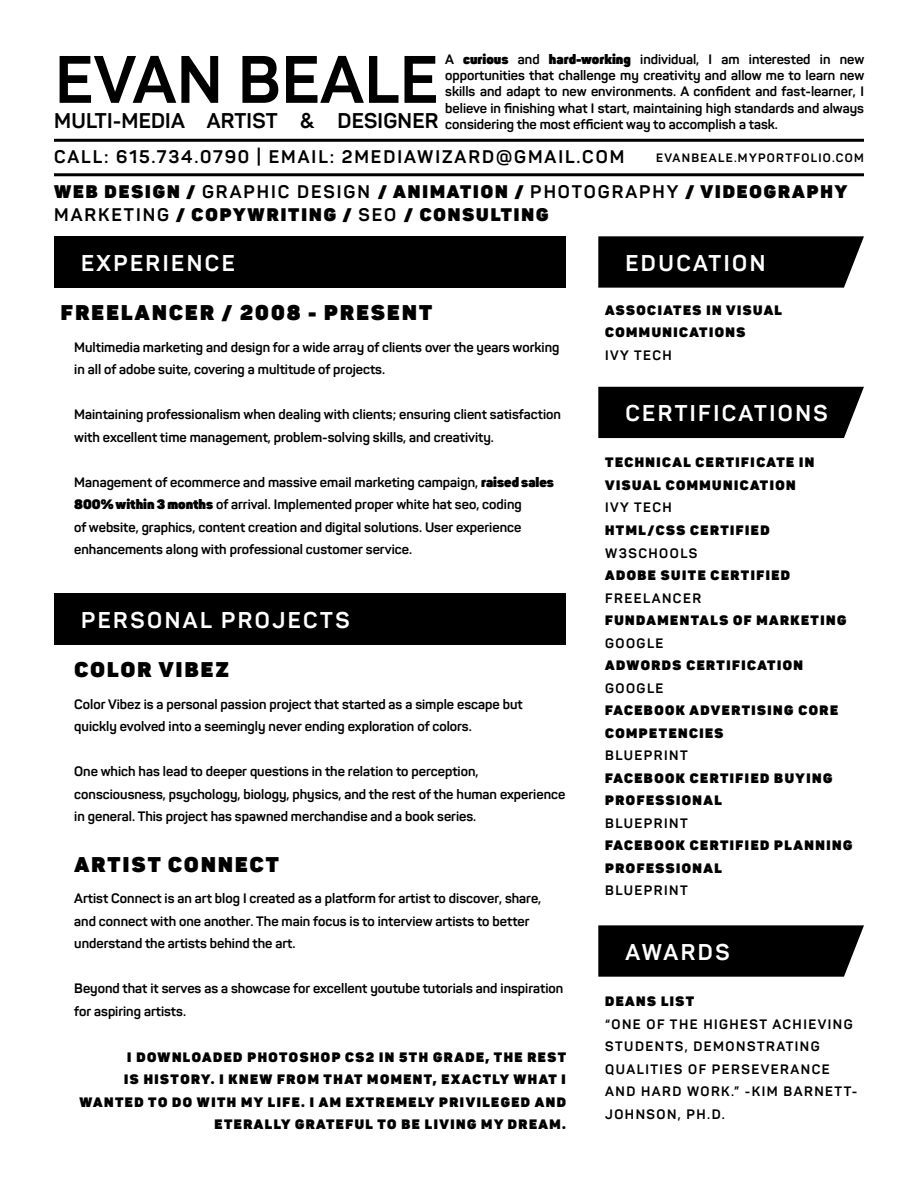
<style>
.page{position:relative;width:918px;height:1188px;background:#fff}
.page>*{position:absolute;margin:0;border:0;box-sizing:border-box;transform-origin:0 0}
.t1{font:700 66px "Sahar";letter-spacing:.01em;color:#000}
.t2{font:700 22.5px "Sahar";letter-spacing:.11em;color:#fff}
.t3{font:800 21px "Sahar";letter-spacing:.11em;color:#000}
.t4{font:700 21px "Sahar";letter-spacing:.01em;color:#000}
.t5{font:800 18px/22.5px "Sahar";letter-spacing:.11em;color:#000}
.t6{font:700 18px "Sahar";letter-spacing:.11em;color:#000}
.t7{font:700 13.5px/22.5px "Sahar";color:#000}
.t8{font:800 13.5px/22.5px "Sahar";letter-spacing:.11em;color:#000}
.t9{font:700 13.5px/22.5px "Sahar";letter-spacing:.11em;color:#000}
.t10{font:700 12px "Sahar";letter-spacing:.11em;color:#000}
.s1{font-weight:800}
.s2{font-weight:700}
</style>
<div class="page">
<svg style="left:598px;top:236px;width:266px;height:52px;background:#0d0d0d"></svg>
<div style="left:598px;top:387px;width:266px;height:51px;background:#000"></div>
<svg style="left:598px;top:925px;width:266px;height:52px;background:#0d0d0d"></svg>
<hr style="left:54px;top:139px;width:810px;height:3px;background:#000">
<hr style="left:54px;top:173px;width:810px;height:3px;background:#000">
<div style="left:54px;top:236px;width:512px;height:52px;background:#000"></div>
<div style="left:54px;top:593px;width:512px;height:52px;background:#000"></div>
<p class="t7" style="left:445px;top:51px;width:421px;line-height:16.2px;text-align:justify">A <span class="s1">curious</span> and <span class="s1">hard-working</span> individual, I am interested in new opportunities that challenge my creativity and allow me to learn new skills and adapt to new environments. A confident and fast-learner, I believe in finishing what I start, maintaining high standards and always considering the most efficient way to accomplish a task.</p>
<h1 class="t1" style="left:55px;top:38px;width:385px">EVAN BEALE</h1>
<h3 class="t4" style="left:54px;top:107px;width:386px">MULTI-MEDIA ARTIST &amp; DESIGNER</h3>
<h3 class="t6" style="left:54px;top:146px;width:572px">CALL: 615.734.0790 | EMAIL: 2MEDIAWIZARD@GMAIL.COM</h3>
<p class="t10" style="left:656px;top:150px;width:209px">EVANBEALE.MYPORTFOLIO.COM</p>
<h3 class="t5" style="left:54px;top:180px;width:795px">WEB DESIGN / <span class="s2">GRAPHIC DESIGN</span> / ANIMATION / <span class="s2">PHOTOGRAPHY</span> / VIDEOGRAPHY<br><span class="s2">MARKETING</span> / COPYWRITING / <span class="s2">SEO</span> / CONSULTING</h3>
<h2 class="t2" style="left:81px;top:249px;width:155px">EXPERIENCE</h2>
<h3 class="t3" style="left:61px;top:299px;width:373px">FREELANCER / 2008 - PRESENT</h3>
<p class="t7" style="left:74px;top:336px;width:487px">Multimedia marketing and design for a wide array of clients over the years working in all of adobe suite, covering a multitude of projects.</p>
<p class="t7" style="left:74px;top:403px;width:488px">Maintaining professionalism when dealing with clients; ensuring client satisfaction with excellent time management, problem-solving skills, and creativity.</p>
<p class="t7" style="left:74px;top:471px;width:481px">Management of ecommerce and massive email marketing campaign, <span class="s1">raised sales 800% within 3 months</span> of arrival. Implemented proper white hat seo, coding<br>of website, graphics, content creation and digital solutions. User experience enhancements along with professional customer service.</p>
<h2 class="t2" style="left:81px;top:606px;width:270px">PERSONAL PROJECTS</h2>
<h3 class="t3" style="left:74px;top:656px;width:156px">COLOR VIBEZ</h3>
<p class="t7" style="left:74px;top:693px;width:450px">Color Vibez is a personal passion project that started as a simple escape but quickly evolved into a seemingly never ending exploration of colors.</p>
<p class="t7" style="left:74px;top:760px;width:493px">One which has lead to deeper questions in the relation to perception, consciousness, psychology, biology, physics, and the rest of the human experience in general. This project has spawned merchandise and a book series.</p>
<h3 class="t3" style="left:74px;top:851px;width:206px">ARTIST CONNECT</h3>
<p class="t7" style="left:74px;top:887px;width:469px">Artist Connect is an art blog I created as a platform for artist to discover, share, and connect with one another. The main focus is to interview artists to better understand the artists behind the art.</p>
<p class="t7" style="left:74px;top:977px;width:491px">Beyond that it serves as a showcase for excellent youtube tutorials and inspiration for aspiring artists.</p>
<p class="t8" style="left:80px;top:1046px;width:488px;text-align:right">I DOWNLOADED PHOTOSHOP CS2 IN 5TH GRADE, THE REST<br>IS HISTORY. I KNEW FROM THAT MOMENT, EXACTLY WHAT I WANTED TO DO WITH MY LIFE. I AM EXTREMELY PRIVILEGED AND ETERALLY GRATEFUL TO BE LIVING MY DREAM.</p>
<h2 class="t2" style="left:625px;top:249px;width:142px">EDUCATION</h2>
<p class="t8" style="left:605px;top:299px;width:178px">ASSOCIATES IN VISUAL<br>COMMUNICATIONS</p>
<p class="t7" style="left:605px;top:344px;width:68px">IVY TECH</p>
<h2 class="t2" style="left:625px;top:399px;width:204px">CERTIFICATIONS</h2>
<p class="t8" style="left:605px;top:451px;width:211px">TECHNICAL CERTIFICATE IN<br>VISUAL COMMUNICATION</p>
<p class="t7" style="left:605px;top:496px;width:68px">IVY TECH</p>
<p class="t8" style="left:605px;top:519px;width:166px">HTML/CSS CERTIFIED</p>
<p class="t9" style="left:605px;top:541px;width:94px">W3SCHOOLS</p>
<p class="t8" style="left:605px;top:564px;width:186px">ADOBE SUITE CERTIFIED</p>
<p class="t9" style="left:605px;top:586px;width:98px">FREELANCER</p>
<p class="t8" style="left:605px;top:609px;width:243px">FUNDAMENTALS OF MARKETING</p>
<p class="t7" style="left:605px;top:631px;width:60px">GOOGLE</p>
<p class="t8" style="left:605px;top:654px;width:199px">ADWORDS CERTIFICATION</p>
<p class="t7" style="left:605px;top:676px;width:60px">GOOGLE</p>
<p class="t8" style="left:605px;top:699px;width:234px">FACEBOOK ADVERTISING CORE<br>COMPETENCIES</p>
<p class="t9" style="left:605px;top:744px;width:84px">BLUEPRINT</p>
<p class="t8" style="left:605px;top:766px;width:229px">FACEBOOK CERTIFIED BUYING<br>PROFESSIONAL</p>
<p class="t9" style="left:605px;top:811px;width:84px">BLUEPRINT</p>
<p class="t8" style="left:605px;top:834px;width:249px">FACEBOOK CERTIFIED PLANNING<br>PROFESSIONAL</p>
<p class="t9" style="left:605px;top:879px;width:84px">BLUEPRINT</p>
<h2 class="t2" style="left:625px;top:938px;width:106px">AWARDS</h2>
<p class="t8" style="left:605px;top:990px;width:91px">DEANS LIST</p>
<p class="t9" style="left:605px;top:1012px;width:254px">“ONE OF THE HIGHEST ACHIEVING<br>STUDENTS, DEMONSTRATING<br>QUALITIES OF PERSEVERANCE<br>AND HARD WORK.” -KIM BARNETT-<br>JOHNSON, PH.D.</p>
</div>
